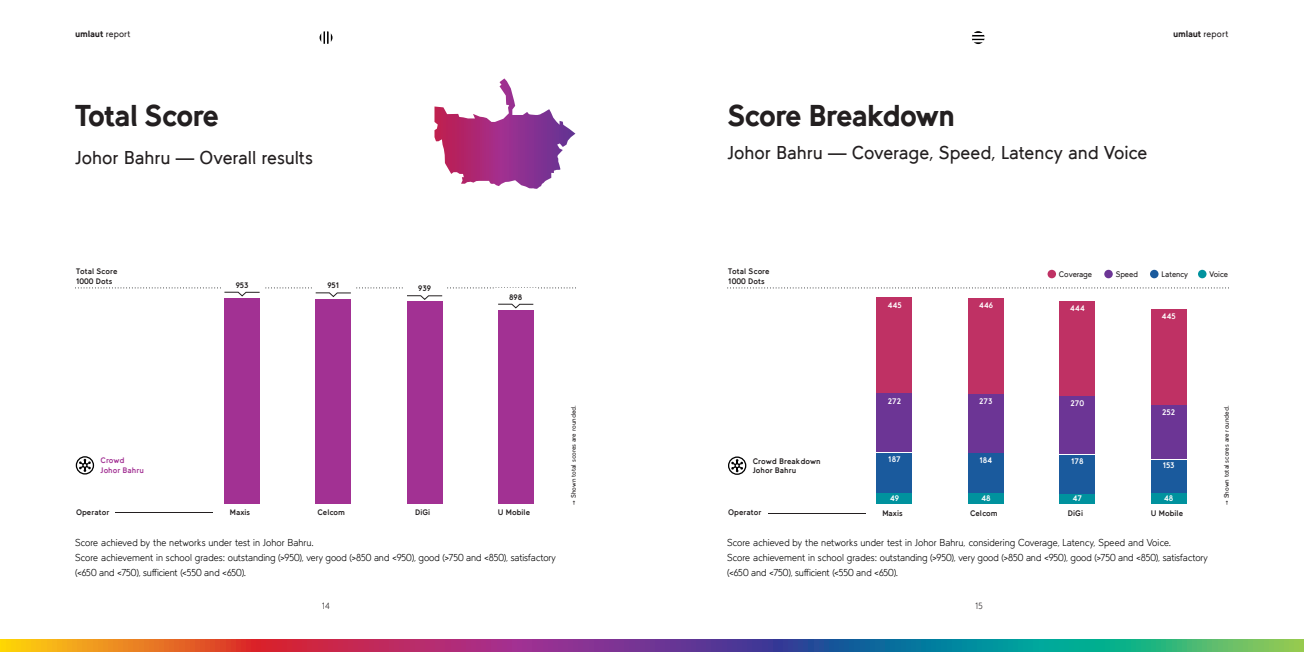
<style>
.page{position:relative;width:1304px;height:652px;background:#fff}
.page>*{position:absolute;margin:0;border:0;box-sizing:border-box;transform-origin:0 0}
.Headline___M{font:900 30px "Umlaut Tilde";letter-spacing:-.045em;color:#231f20}
.Subline{font:18.5px "Tilde";letter-spacing:-.005em;color:#231f20}
.Headline___M-2{font:18.5px "Tilde";letter-spacing:-.005em;color:#231f20}
.Text___M{font:300 10px/15px "Tilde";letter-spacing:-.005em;color:#000001}
.t1{font:900 9px "Tilde";letter-spacing:-.03em;color:#231f20}
.t2{font:300 9px "Tilde";color:#231f20}
.t3{font:700 8px/9.6px "Tilde";color:#231f20}
.t4{font:700 8px "Tilde";letter-spacing:-.01em;color:#fff}
.Text___S{font:8px "Tilde";letter-spacing:-.02em;color:#231f20}
.t5{font:700 8px/9.6px "Tilde";color:#a23193}
.t6{font:6.5px "Tilde";color:#231f20}
.s1{font-weight:400}
</style>
<div class="page">
<svg style="left:0;top:639px;width:1304px;height:13px;background:#79686e"></svg>
<div style="left:224px;top:298px;width:36px;height:206px;background:#a23193"></div>
<div style="left:316px;top:299px;width:35px;height:205px;background:#a23193"></div>
<div style="left:407px;top:301px;width:35px;height:203px;background:#a23193"></div>
<div style="left:498px;top:310px;width:36px;height:194px;background:#a23193"></div>
<svg style="left:75px;top:287px;width:501px;height:22px"></svg>
<svg style="left:76px;top:456px;width:18px;height:19px"></svg>
<hr style="left:116px;top:512px;width:97px;height:1px;background:#231f20">
<div style="left:1060px;top:494px;width:35px;height:10px;background:#00929e"></div>
<div style="left:1060px;top:455px;width:35px;height:38px;background:#1a5a9d"></div>
<div style="left:1060px;top:397px;width:35px;height:57px;background:#6c3595"></div>
<div style="left:1060px;top:301px;width:35px;height:95px;background:#bf3164"></div>
<div style="left:1151px;top:494px;width:35px;height:10px;background:#00929e"></div>
<div style="left:1151px;top:460px;width:35px;height:33px;background:#1a5a9d"></div>
<div style="left:1151px;top:406px;width:35px;height:53px;background:#6c3595"></div>
<div style="left:1151px;top:310px;width:35px;height:95px;background:#bf3164"></div>
<div style="left:968px;top:494px;width:36px;height:10px;background:#00929e"></div>
<div style="left:968px;top:454px;width:36px;height:39px;background:#1a5a9d"></div>
<div style="left:968px;top:394px;width:36px;height:59px;background:#6c3595"></div>
<div style="left:968px;top:298px;width:36px;height:96px;background:#bf3164"></div>
<div style="left:877px;top:494px;width:35px;height:10px;background:#00929e"></div>
<div style="left:877px;top:453px;width:35px;height:40px;background:#1a5a9d"></div>
<div style="left:877px;top:394px;width:35px;height:58px;background:#6c3595"></div>
<div style="left:877px;top:298px;width:35px;height:95px;background:#bf3164"></div>
<svg style="left:728px;top:287px;width:501px;height:1px"></svg>
<svg style="left:728px;top:456px;width:18px;height:19px"></svg>
<hr style="left:768px;top:513px;width:98px;height:1px;background:#231f20">
<div style="left:1048px;top:270px;width:8px;height:8px;background:#bf3164;border-radius:50%"></div>
<div style="left:1104px;top:270px;width:9px;height:8px;background:#6c3595;border-radius:50%"></div>
<div style="left:1150px;top:270px;width:8px;height:8px;background:#1a5a9d;border-radius:50%"></div>
<div style="left:1198px;top:270px;width:8px;height:8px;background:#00929e;border-radius:50%"></div>
<svg style="left:434px;top:78px;width:141px;height:111px"></svg>
<svg style="left:320px;top:31px;width:13px;height:13px"></svg>
<svg style="left:972px;top:31px;width:13px;height:13px"></svg>
<p class="t1" style="left:75px;top:29px;width:57px">umlaut <span class="s1">report</span></p>
<p class="t1" style="left:1173px;top:29px;width:57px">umlaut <span class="s1">report</span></p>
<p class="Headline___M" style="left:75px;top:97px;width:145px">Total Score</p>
<p class="Headline___M-2" style="left:75px;top:146px;width:240px">Johor Bahru — Overall results</p>
<p class="Headline___M" style="left:727px;top:97px;width:229px">Score Breakdown</p>
<p class="Subline" style="left:727px;top:141px;width:422px">Johor Bahru — Coverage, Speed, Latency and Voice</p>
<p class="t3" style="left:76px;top:266px;width:43px">Total Score<br>1000 Dots</p>
<p class="t3" style="left:236px;top:280px;width:14px">953</p>
<p class="t3" style="left:327px;top:281px;width:13px">951</p>
<p class="t3" style="left:418px;top:284px;width:14px">939</p>
<p class="t3" style="left:728px;top:266px;width:43px">Total Score<br>1000 Dots</p>
<p class="Text___S" style="left:1059px;top:269px;width:35px">Coverage</p>
<p class="Text___S" style="left:1116px;top:269px;width:24px">Speed</p>
<p class="Text___S" style="left:1162px;top:270px;width:28px">Latency</p>
<p class="Text___S" style="left:1210px;top:270px;width:20px">Voice</p>
<p class="t3" style="left:509px;top:292px;width:15px">898</p>
<p class="t4" style="left:887px;top:301px;width:16px">445</p>
<p class="t4" style="left:979px;top:301px;width:16px">446</p>
<p class="t4" style="left:1070px;top:303px;width:17px">444</p>
<p class="t4" style="left:1161px;top:312px;width:16px">445</p>
<p class="t5" style="left:101px;top:456px;width:45px">Crowd<br>Johor Bahru</p>
<p class="t3" style="left:76px;top:507px;width:35px">Operator</p>
<p class="t3" style="left:230px;top:508px;width:22px">Maxis</p>
<p class="t3" style="left:318px;top:508px;width:29px">Celcom</p>
<p class="t3" style="left:415px;top:508px;width:17px">DiGi</p>
<p class="t3" style="left:498px;top:508px;width:34px">U Mobile</p>
<p class="t6" style="left:570px;top:505px;width:101px;rotate:-90deg">- Shown total scores are rounded.</p>
<p class="t3" style="left:753px;top:456px;width:69px">Crowd Breakdown<br>Johor Bahru</p>
<p class="t3" style="left:728px;top:508px;width:35px">Operator</p>
<p class="t4" style="left:888px;top:396px;width:15px">272</p>
<p class="t4" style="left:979px;top:397px;width:15px">273</p>
<p class="t4" style="left:1071px;top:398px;width:15px">270</p>
<p class="t4" style="left:888px;top:454px;width:14px">187</p>
<p class="t4" style="left:979px;top:455px;width:14px">184</p>
<p class="t4" style="left:1071px;top:457px;width:14px">178</p>
<p class="t4" style="left:1162px;top:407px;width:14px">252</p>
<p class="t4" style="left:1163px;top:461px;width:13px">153</p>
<p class="t4" style="left:890px;top:494px;width:11px">49</p>
<p class="t4" style="left:981px;top:494px;width:11px">48</p>
<p class="t4" style="left:1072px;top:494px;width:11px">47</p>
<p class="t4" style="left:1164px;top:494px;width:11px">48</p>
<p class="t3" style="left:882px;top:508px;width:22px">Maxis</p>
<p class="t3" style="left:970px;top:508px;width:29px">Celcom</p>
<p class="t3" style="left:1068px;top:508px;width:17px">DiGi</p>
<p class="t3" style="left:1151px;top:508px;width:34px">U Mobile</p>
<p class="t6" style="left:1223px;top:498px;width:95px;rotate:-90deg">Shown total scores are rounded.</p>
<p class="Text___M" style="left:75px;top:535px;width:482px">Score achieved by the networks under test in Johor Bahru.<br>Score achievement in school grades: outstanding (&gt;950), very good (&gt;850 and &lt;950), good (&gt;750 and &lt;850), satisfactory (&lt;650 and &lt;750), sufficient (&lt;550 and &lt;650).</p>
<p class="Text___M" style="left:727px;top:535px;width:482px">Score achieved by the networks under test in Johor Bahru, considering Coverage, Latency, Speed and Voice.<br>Score achievement in school grades: outstanding (&gt;950), very good (&gt;850 and &lt;950), good (&gt;750 and &lt;850), satisfactory (&lt;650 and &lt;750), sufficient (&lt;550 and &lt;650).</p>
<p class="t2" style="left:322px;top:601px;width:10px">14</p>
<p class="t2" style="left:975px;top:601px;width:9px">15</p>
</div>
